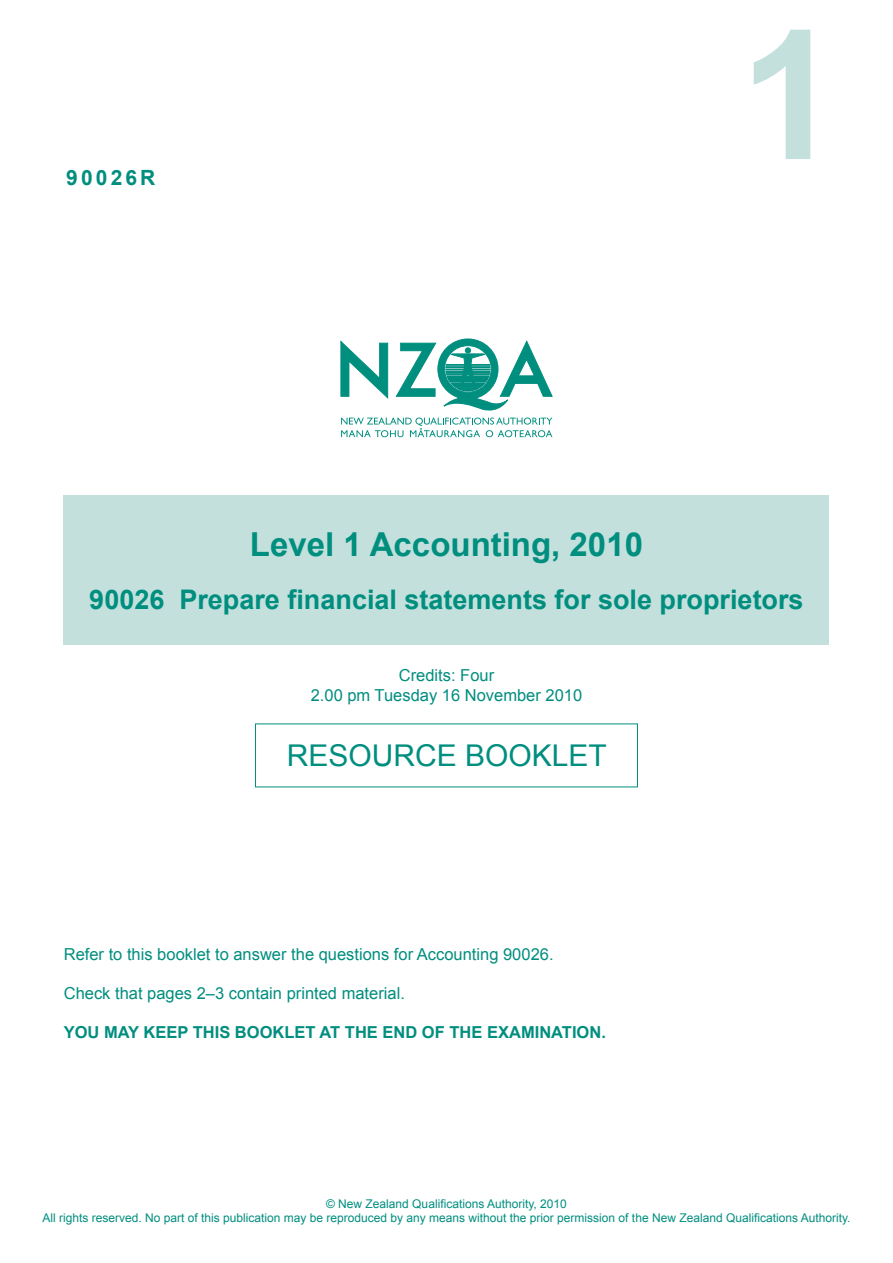
<style>
.page{position:relative;width:893px;height:1263px;background:#fff}
.page>*{position:absolute;margin:0;border:0;box-sizing:border-box;transform-origin:0 0}
.Grey_level_no{font:700 180px "Arial";color:#c3e0dd}
.Level___title___year{font:700 33px "Arial";color:#008e7f}
.t1{font:30px "Arial";color:#008e7f}
.Number___title{font:700 27px "Arial";color:#008e7f}
.Achievement_Standard{font:700 21px "Arial";letter-spacing:.15em;color:#008e7f}
.Instructions__normal{font:16.5px "Arial";color:#008e7f}
.Instructions__bold_c{font:700 16.5px "Arial";color:#008e7f}
.Date{font:16.5px "Arial";color:#008e7f}
.Credits{font:16.5px "Arial";color:#008e7f}
.Cover_footer{font:12px "Arial";color:#008e7f}
</style>
<div class="page">
<div style="left:64px;top:495px;width:765px;height:150px;background:#c3e0dd"></div>
<svg style="left:341px;top:339px;width:212px;height:98px"></svg>
<p class="Achievement_Standard" style="left:66px;top:164px;width:91px">90026R</p>
<p class="Grey_level_no" style="left:739px;top:-23px;width:102px">1</p>
<p class="Level___title___year" style="left:250px;top:522px;width:395px">Level 1 Accounting, 2010</p>
<p class="Number___title" style="left:89px;top:582px;width:716px">90026 Prepare financial statements for sole proprietors</p>
<p class="Credits" style="left:399px;top:664px;width:97px">Credits: Four</p>
<p class="Date" style="left:311px;top:684px;width:273px">2.00 pm Tuesday 16 November 2010</p>
<p class="t1" style="left:287px;top:736px;width:322px">RESOURCE BOOKLET</p>
<p class="Instructions__normal" style="left:64px;top:943px;width:491px">Refer to this booklet to answer the questions for Accounting 90026.</p>
<p class="Instructions__normal" style="left:64px;top:982px;width:343px">Check that pages 2–3 contain printed material.</p>
<p class="Instructions__bold_c" style="left:64px;top:1021px;width:544px">YOU MAY KEEP THIS BOOKLET AT THE END OF THE EXAMINATION.</p>
<p class="Cover_footer" style="left:326px;top:1196px;width:242px">© New Zealand Qualifications Authority, 2010</p>
<p class="Cover_footer" style="left:42px;top:1210px;width:810px">All rights reserved. No part of this publication may be reproduced by any means without the prior permission of the New Zealand Qualifications Authority.</p>
</div>
